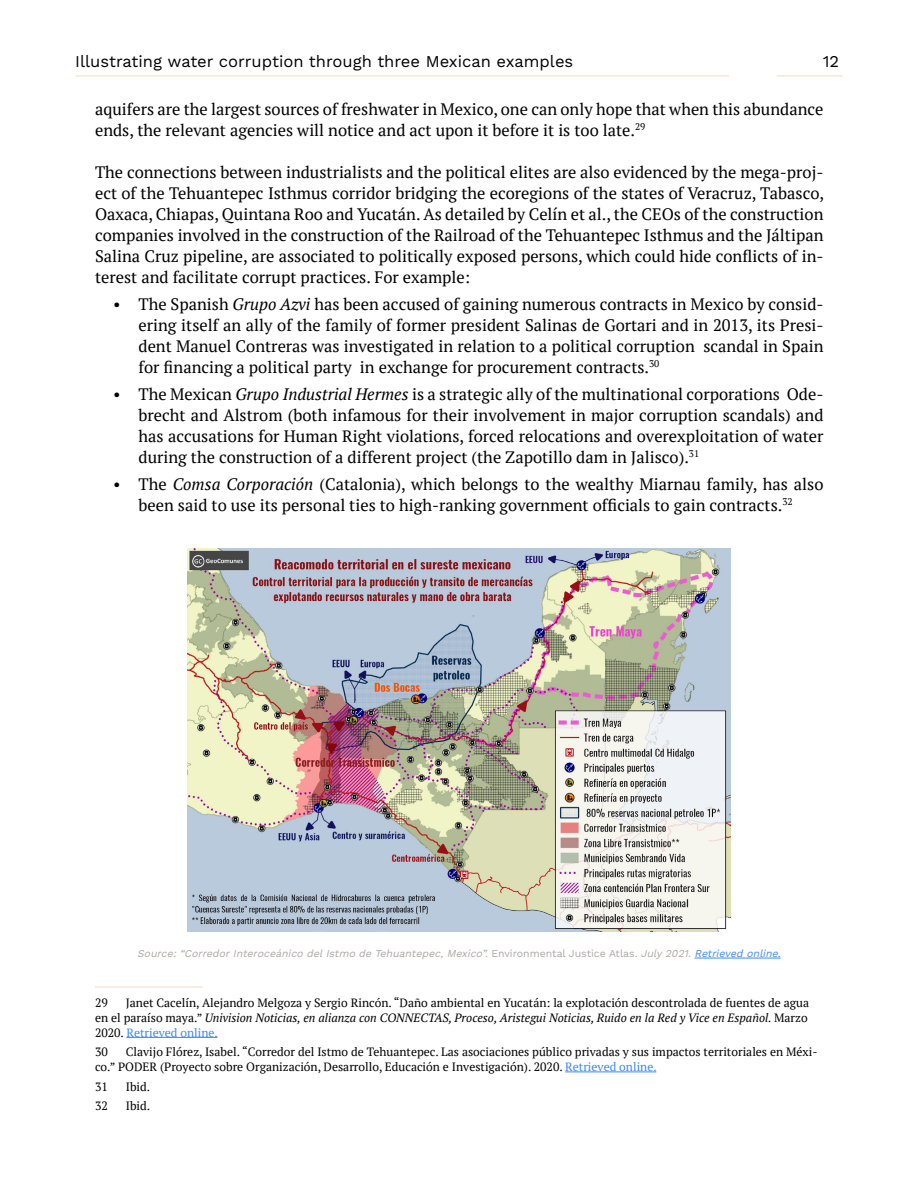
<style>
.page{position:relative;width:918px;height:1188px;background:#fff}
.page>*{position:absolute;margin:0;border:0;box-sizing:border-box;transform-origin:0 0}
.t1{font:16.5px/21px "PT Serif";color:#000;text-align:justify}
.t2{font:16.5px "Work Sans";color:#000}
.t3{font:12px/15px "PT Serif";color:#000}
.t4{font:italic 10.5px "Work Sans";color:#aca7a1}
.s1{font-style:italic}
.s2{font-style:normal}
.s3{color:#3e89ef}
</style>
<div class="page">
<hr style="left:75px;top:75px;width:654px;height:2px;background:#f9e6d8">
<hr style="left:777px;top:75px;width:66px;height:2px;background:#f9e6d8">
<hr style="left:95px;top:986px;width:108px;height:2px;background:#f9e6d8">
<hr style="left:126px;top:1037px;width:92px;height:1px;background:#3e89ef">
<hr style="left:565px;top:1072px;width:91px;height:1px;background:#3e89ef">
<img style="left:187px;top:548px;width:544px;height:383px">
<hr style="left:695px;top:958px;width:86px;height:1px;background:#3e89ef">
<p class="t2" style="left:75px;top:51px;width:500px">Illustrating water corruption through three Mexican examples</p>
<p class="t2" style="left:823px;top:51px;width:18px">12</p>
<p class="t1" style="left:95px;top:98px;width:730px">aquifers are the largest sources of freshwater in Mexico, one can only hope that when this abundance ends, the relevant agencies will notice and act upon it before it is too late.<sup>29</sup></p>
<p class="t1" style="left:95px;top:161px;width:731px">The connections between industrialists and the political elites are also evidenced by the mega-proj&shy;ect of the Tehuantepec Isthmus corridor bridging the ecoregions of the states of Veracruz, Tabasco, Oaxaca, Chiapas, Quintana Roo and Yucatán. As detailed by Celín et al., the CEOs of the construction companies involved in the construction of the Railroad of the Tehuantepec Isthmus and the Jáltipan Salina Cruz pipeline, are associated to politically exposed persons, which could hide conflicts of in&shy;terest and facilitate corrupt practices. For example:</p>
<p class="t1" style="left:139px;top:293px;width:686px;text-indent:-25px">• The Spanish <span class="s1">Grupo Azvi</span> has been accused of gaining numerous contracts in Mexico by consid&shy;ering itself an ally of the family of former president Salinas de Gortari and in 2013, its Presi&shy;dent Manuel Contreras was investigated in relation to a political corruption scandal in Spain for financing a political party in exchange for procurement contracts.<sup>30</sup></p>
<p class="t1" style="left:139px;top:383px;width:686px;text-indent:-25px">• The Mexican <span class="s1">Grupo Industrial Hermes</span> is a strategic ally of the multinational corporations Ode&shy;brecht and Alstrom (both infamous for their involvement in major corruption scandals) and has accusations for Human Right violations, forced relocations and overexploitation of water during the construction of a different project (the Zapotillo dam in Jalisco).<sup>31</sup></p>
<p class="t1" style="left:113px;top:473px;width:712px;text-align:center">• The <span class="s1">Comsa Corporación</span> (Catalonia), which belongs to the wealthy Miarnau family, has also been said to use its personal ties to high-ranking government officials to gain contracts.<sup>32</sup></p>
<p class="t4" style="left:137px;top:947px;width:648px">Source: “CorredorInteroceánico delIstmo de Tehuantepec, Mexico”. <span class="s2">E n v i r o n m e n t a l J u s t i c e At l a s .</span> July2021. <span class="s3">Retrieved online.</span></p>
<p class="t3" style="left:95px;top:995px;width:716px;text-indent:31px">Janet Cacelín, Alejandro Melgoza y Sergio Rincón. “Daño ambiental en Yucatán: la explotación descontrolada de fuentes de agua en el paraíso maya.” <span class="s1">Univision Noticias, en alianza con CONNECTAS, Proceso, Aristegui Noticias, Ruido en la Red y Vice en Español.</span> Marzo<br>2020. <span class="s3">Retrieved online.</span></p>
<p class="t3" style="left:95px;top:1044px;width:14px">30</p>
<p class="t3" style="left:95px;top:995px;width:14px">29</p>
<p class="t3" style="left:95px;top:1044px;width:724px;text-indent:31px">Clavijo Flórez, Isabel. “Corredor del Istmo de Tehuantepec. Las asociaciones público privadas y sus impactos territoriales en Méxi&shy;co.” PODER (Proyecto sobre Organización, Desarrollo, Educación e Investigación). 2020. <span class="s3">Retrieved online.</span></p>
<p class="t3" style="left:95px;top:1079px;width:14px">31</p>
<p class="t3" style="left:126px;top:1079px;width:26px">Ibid.</p>
<p class="t3" style="left:95px;top:1098px;width:14px">32</p>
<p class="t3" style="left:126px;top:1098px;width:26px">Ibid.</p>
</div>
